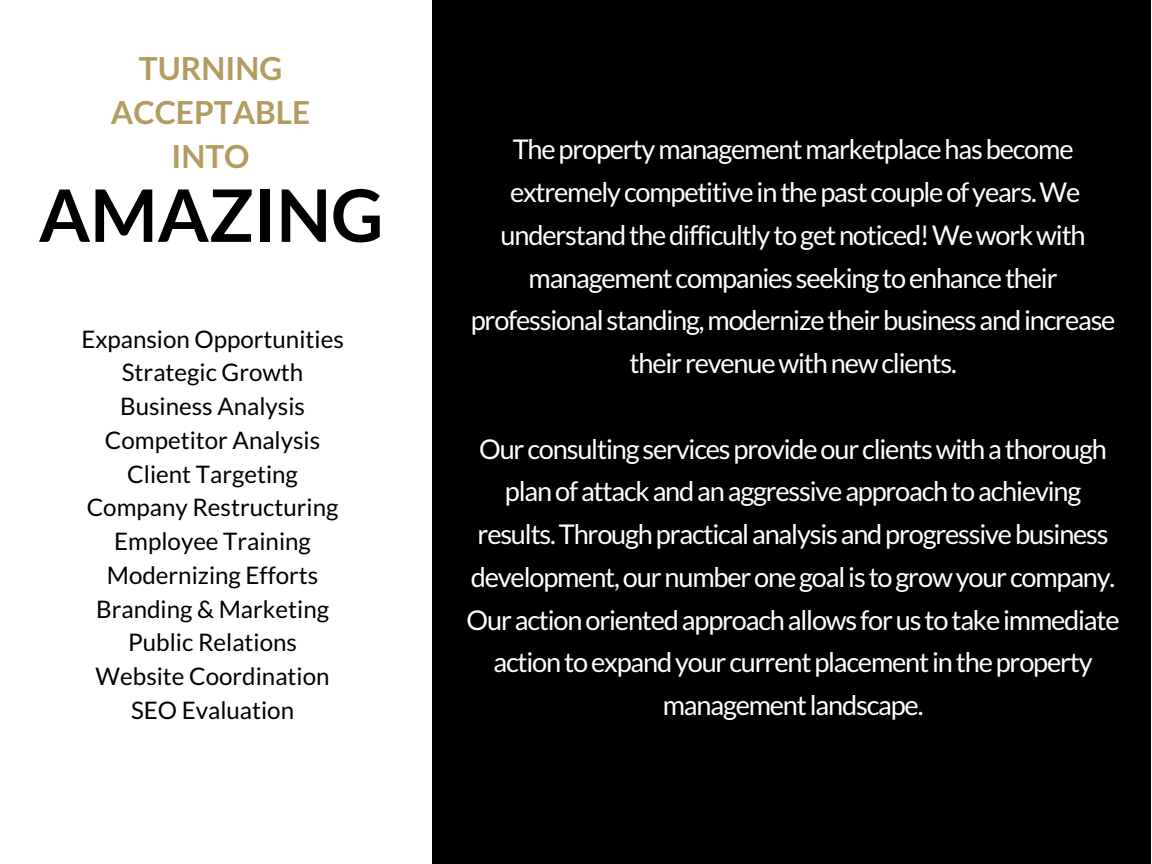
<style>
.page{position:relative;width:1152px;height:864px;background:#fff}
.page>*{position:absolute;margin:0;border:0;box-sizing:border-box;transform-origin:0 0}
.t1{font:700 72.45px "Lato";color:#000}
.t2{font:700 31.65px/43.8px "Lato";color:#b29c60;text-align:center}
.t3{font:27.15px/42.8px "Lato";letter-spacing:-.045em;color:#fff;text-align:center}
.t4{font:24.15px/33.8px "Lato";color:#000;text-align:center}
</style>
<div class="page">
<div style="left:432px;top:0;width:719px;height:864px;background:#000"></div>
<p class="t2" style="left:111px;top:46px;width:201px">TURNING<br>ACCEPTABLE<br>INTO</p>
<h1 class="t1" style="left:39px;top:174px;width:346px">AMAZING</h1>
<p class="t4" style="left:81px;top:322px;width:264px">Expansion Opportunities<br>Strategic Growth<br>Business Analysis<br>Competitor Analysis<br>Client Targeting<br>Company Restructuring<br>Employee Training<br>Modernizing Efforts<br>Branding &amp; Marketing<br>Public Relations<br>Website Coordination<br>SEO Evaluation</p>
<p class="t3" style="left:471px;top:128px;width:646px">The property management marketplace has become extremely competitive in the past couple of years. We understand the difficultly to get noticed! We work with management companies seeking to enhance their professional standing, modernize their business and increase their revenue with new clients.</p>
<p class="t3" style="left:467px;top:427px;width:655px">Our consulting services provide our clients with a thorough plan of attack and an aggressive approach to achieving results. Through practical analysis and progressive business development, our number one goal is to grow your company.<br>Our action oriented approach allows for us to take immediate action to expand your current placement in the property management landscape.</p>
</div>
